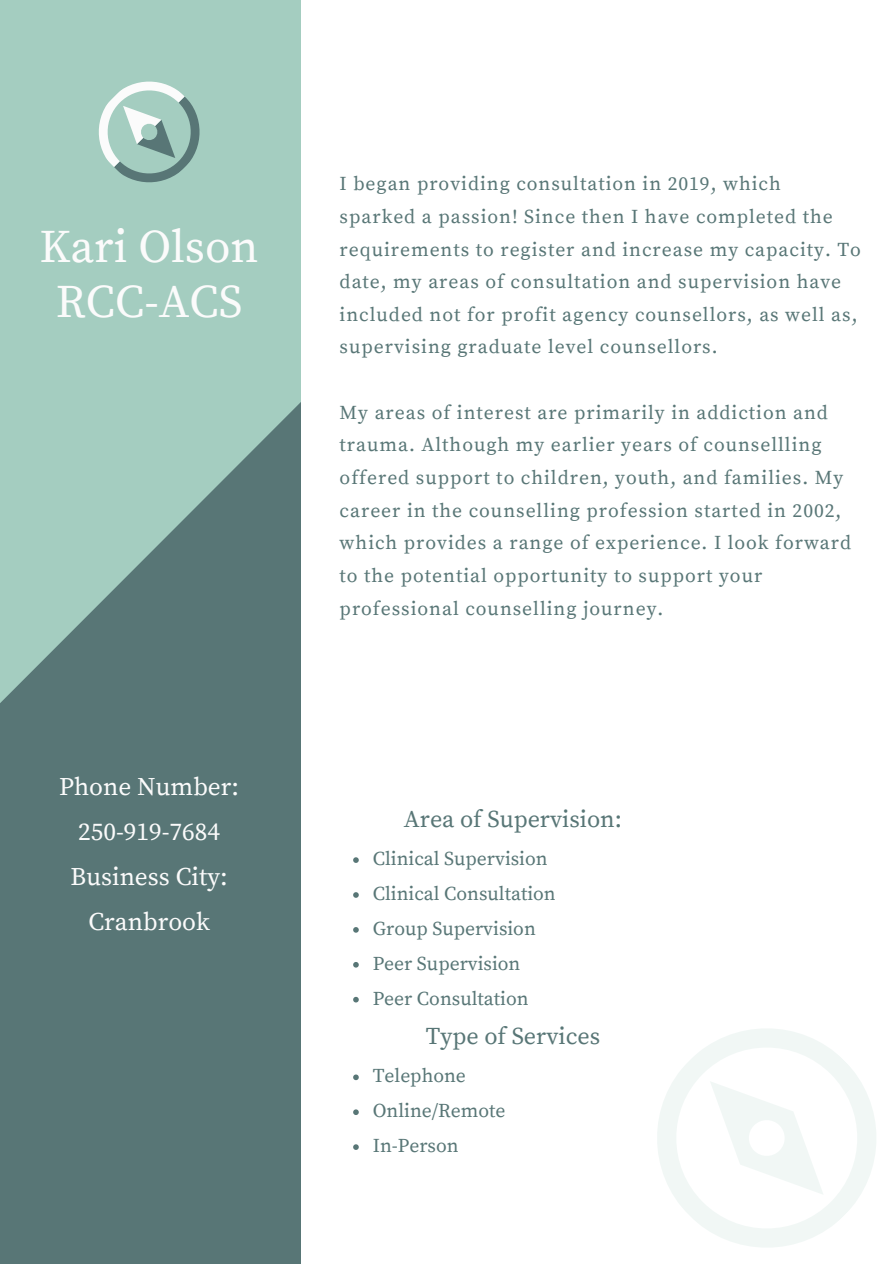
<style>
.page{position:relative;width:894px;height:1264px;background:#fff}
.page>*{position:absolute;margin:0;border:0;box-sizing:border-box;transform-origin:0 0}
.t1{font:46.35px/55.2px "Source Serif Pro";color:#fbfbfb;text-align:center}
.t2{font:25.2px/45px "Source Serif Pro";color:#fbfbfb;text-align:center}
.t3{font:24px "Source Serif Pro";color:#587676}
.t4{font:19.5px/32.7px "Source Serif Pro";letter-spacing:.05em;color:#587676}
.t5{font:19.5px "Source Serif Pro";color:#587676}
</style>
<div class="page">
<svg style="left:0;top:0;width:301px;height:1263px;background:#769994"></svg>
<svg style="left:79px;top:61px;width:141px;height:142px;background:#a5c9be"></svg>
<svg style="left:657px;top:1029px;width:219px;height:218px"></svg>
<svg style="left:353px;top:857px;width:5px;height:5px"></svg>
<svg style="left:353px;top:892px;width:5px;height:5px"></svg>
<svg style="left:353px;top:927px;width:5px;height:5px"></svg>
<svg style="left:353px;top:962px;width:5px;height:5px"></svg>
<svg style="left:353px;top:996px;width:5px;height:6px"></svg>
<svg style="left:353px;top:1074px;width:5px;height:6px"></svg>
<svg style="left:353px;top:1109px;width:5px;height:5px"></svg>
<svg style="left:353px;top:1144px;width:5px;height:5px"></svg>
<p class="t1" style="left:40px;top:220px;width:220px">Kari Olson<br>RCC-ACS</p>
<h2 class="t2" style="left:59px;top:765px;width:181px">Phone Number:<br>250-919-7684<br>Business City:<br>Cranbrook</h2>
<p class="t4" style="left:339px;top:168px;width:522px">I began providing consultation in 2019, which sparked a passion! Since then I have completed the requirements to register and increase my capacity. To date, my areas of consultation and supervision have included not for profit agency counsellors, as well as, supervising graduate level counsellors.</p>
<h1 class="t4" style="left:339px;top:397px;width:513px">My areas of interest are primarily in addiction and trauma. Although my earlier years of counsellling offered support to children, youth, and families. My career in the counselling profession started in 2002, which provides a range of experience. I look forward to the potential opportunity to support your professional counselling journey.</h1>
<p class="t3" style="left:404px;top:804px;width:219px">Area of Supervision:</p>
<p class="t5" style="left:372px;top:847px;width:176px">Clinical Supervision</p>
<p class="t5" style="left:372px;top:882px;width:184px">Clinical Consultation</p>
<h2 class="t5" style="left:372px;top:917px;width:164px">Group Supervision</h2>
<p class="t5" style="left:372px;top:951px;width:149px">Peer Supervision</p>
<p class="t5" style="left:372px;top:986px;width:157px">Peer Consultation</p>
<p class="t3" style="left:425px;top:1022px;width:176px">Type of Services</p>
<p class="t5" style="left:372px;top:1064px;width:95px">Telephone</p>
<p class="t5" style="left:372px;top:1099px;width:134px">Online/Remote</p>
<h2 class="t5" style="left:372px;top:1134px;width:87px">In-Person</h2>
</div>
